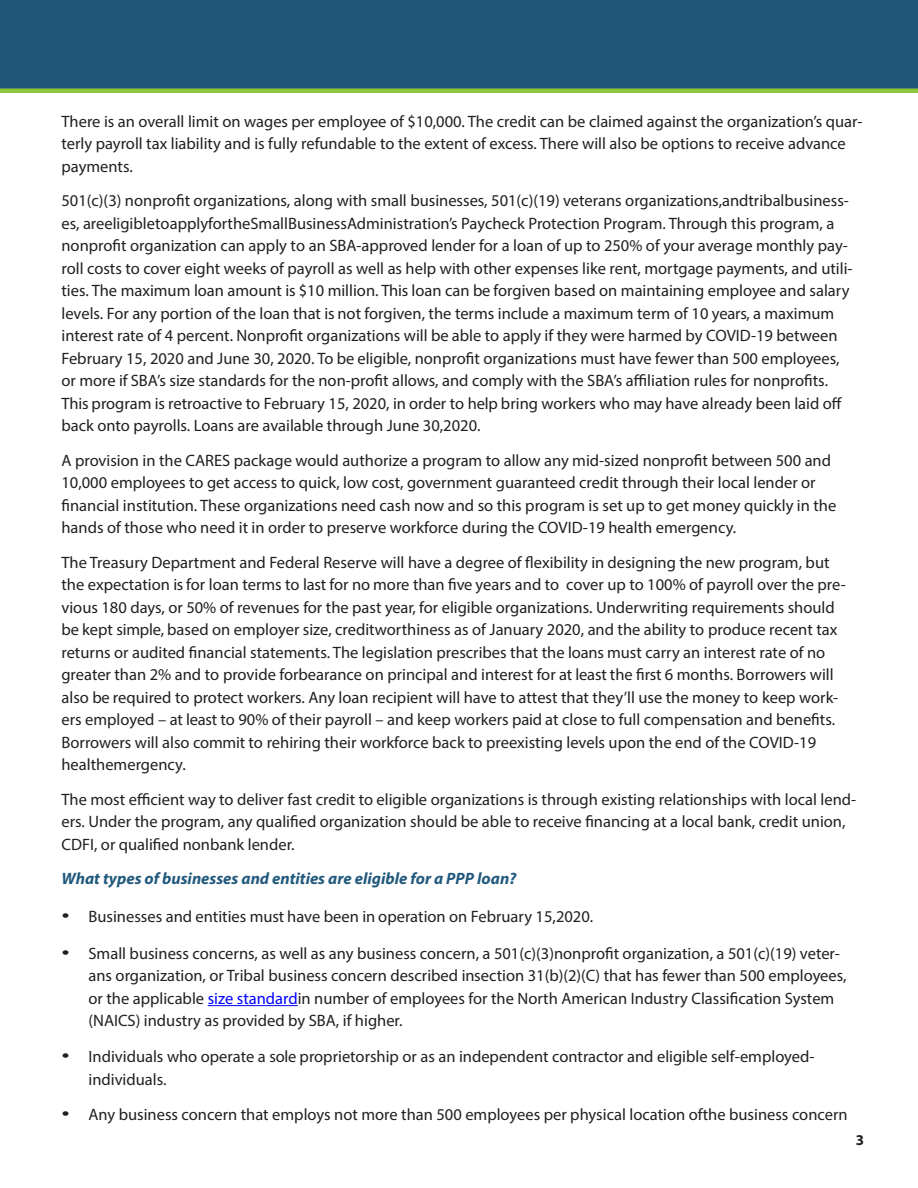
<style>
.page{position:relative;width:918px;height:1188px;background:#fff}
.page>*{position:absolute;margin:0;border:0;box-sizing:border-box;transform-origin:0 0}
.Body_Text{font:16.5px/22.5px "Myriad Pro";color:#231f20}
.Heading_1{font:italic 700 16.5px "Myriad Pro";color:#22597d}
.t1{font:700 15px "Myriad Pro";color:#231f20}
.s1{font-family:"Arial";font-size:18px}
.s2{color:#00f}
</style>
<div class="page">
<div style="left:0;top:0;width:918px;height:91px;background:#1f5679"></div>
<div style="left:0;top:88px;width:918px;height:5px;background:#8dc63f"></div>
<hr style="left:208px;top:1005px;width:90px;height:1px;background:#00f">
<p class="Body_Text" style="left:62px;top:110px;width:802px">There is an overall limit on wages per employee of $10,000. The credit can be claimed against the organization’s quar&shy;terly payroll tax liability and is fully refundable to the extent of excess. There will also be options to receive advance payments.</p>
<p class="Body_Text" style="left:62px;top:189px;width:793px">501(c)(3) nonprofit organizations, along with small businesses, 501(c)(19) veterans organizations,andtribalbusiness&shy;es, areeligibletoapplyfortheSmallBusinessAdministration’s Paycheck Protection Program. Through this program, a nonprofit organization can apply to an SBA-approved lender for a loan of up to 250% of your average monthly pay&shy;roll costs to cover eight weeks of payroll as well as help with other expenses like rent, mortgage payments, and utili&shy;ties. The maximum loan amount is $10 million. This loan can be forgiven based on maintaining employee and salary levels. For any portion of the loan that is not forgiven, the terms include a maximum term of 10 years, a maximum interest rate of 4 percent. Nonprofit organizations will be able to apply if they were harmed by COVID-19 between February 15, 2020 and June 30, 2020. To be eligible, nonprofit organizations must have fewer than 500 employees, or more if SBA’s size standards for the non-profit allows, and comply with the SBA’s affiliation rules for nonprofits.<br>This program is retroactive to February 15, 2020, in order to help bring workers who may have already been laid off back onto payrolls. Loans are available through June 30,2020.</p>
<p class="Body_Text" style="left:62px;top:449px;width:776px">A provision in the CARES package would authorize a program to allow any mid-sized nonprofit between 500 and 10,000 employees to get access to quick, low cost, government guaranteed credit through their local lender or financial institution. These organizations need cash now and so this program is set up to get money quickly in the hands of those who need it in order to preserve workforce during the COVID-19 health emergency.</p>
<p class="Body_Text" style="left:62px;top:551px;width:786px">The Treasury Department and Federal Reserve will have a degree of flexibility in designing the new program, but the expectation is for loan terms to last for no more than five years and to cover up to 100% of payroll over the pre&shy;vious 180 days, or 50% of revenues for the past year, for eligible organizations. Underwriting requirements should be kept simple, based on employer size, creditworthiness as of January 2020, and the ability to produce recent tax returns or audited financial statements. The legislation prescribes that the loans must carry an interest rate of no greater than 2% and to provide forbearance on principal and interest for at least the first 6 months. Borrowers will also be required to protect workers. Any loan recipient will have to attest that they’ll use the money to keep work&shy;ers employed – at least to 90% of their payroll – and keep workers paid at close to full compensation and benefits.<br>Borrowers will also commit to rehiring their workforce back to preexisting levels upon the end of the COVID-19 healthemergency.</p>
<p class="Body_Text" style="left:62px;top:788px;width:796px">The most efficient way to deliver fast credit to eligible organizations is through existing relationships with local lend&shy;ers. Under the program, any qualified organization should be able to receive financing at a local bank, credit union,<br>CDFI, or qualified nonbank lender.</p>
<p class="Heading_1" style="left:62px;top:868px;width:457px">What types of businesses and entities are eligible for a PPP loan?</p>
<p class="Body_Text" style="left:61px;top:905px;width:533px"><span class="s1">•</span> Businesses and entities must have been in operation on February 15,2020.</p>
<p class="Body_Text" style="left:88px;top:942px;width:760px;text-indent:-27px"><span class="s1">•</span> Small business concerns, as well as any business concern, a 501(c)(3)nonprofit organization, a 501(c)(19) veter&shy;ans organization, or Tribal business concern described insection 31(b)(2)(C) that has fewer than 500 employees, or the applicable <span class="s2">size standard</span>in number of employees for the North American Industry Classification System (NAICS) industry as provided by SBA, if higher.</p>
<p class="Body_Text" style="left:88px;top:1045px;width:728px;text-indent:-27px"><span class="s1">•</span> Individuals who operate a sole proprietorship or as an independent contractor and eligible self-employed&shy;individuals.</p>
<p class="Body_Text" style="left:61px;top:1103px;width:788px"><span class="s1">•</span> Any business concern that employs not more than 500 employees per physical location ofthe business concern</p>
<p class="t1" style="left:856px;top:1130px;width:10px">3</p>
</div>
